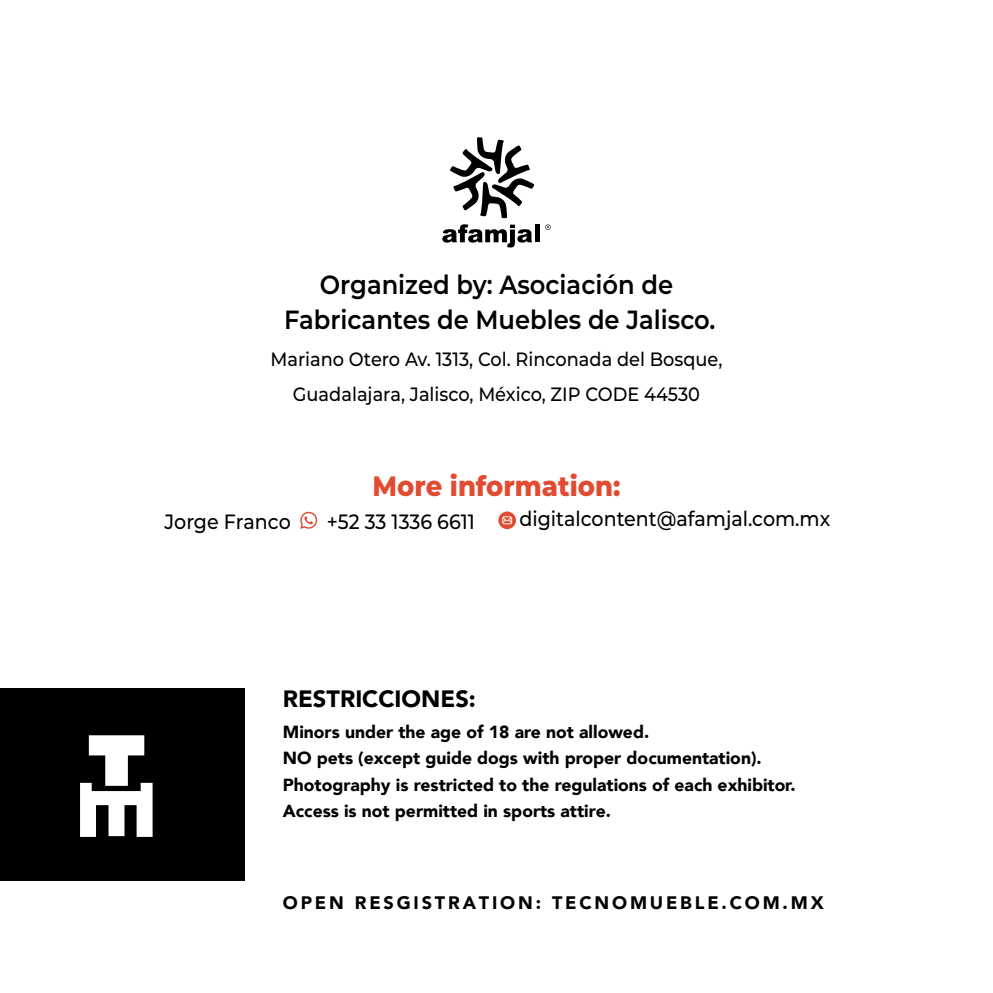
<style>
.page{position:relative;width:993px;height:993px;background:#fff}
.page>*{position:absolute;margin:0;border:0;box-sizing:border-box;transform-origin:0 0}
.t1{font:800 28px "Montserrat";color:#e04b31;scale:.92 1}
.t2{font:600 26.25px/35px "Montserrat";color:#000;text-align:center;scale:.92 1}
.t3{font:900 23.62px "Avenir";color:#000}
.t4{font:500 20.65px "Montserrat";color:#000;scale:.92 1}
.t5{font:500 19.25px/35px "Montserrat";color:#000;text-align:center;scale:.92 1}
.t6{font:900 18.03px "Avenir";letter-spacing:.155em;color:#000}
.t7{font:900 17.5px/26.2px "Avenir";color:#000}
</style>
<div class="page">
<svg style="left:442px;top:137px;width:93px;height:110px"></svg>
<div style="left:534px;top:224px;width:5px;height:18px;background:#000"></div>
<svg style="left:545px;top:224px;width:5px;height:6px"></svg>
<div style="left:0;top:687px;width:245px;height:192px;background:#000"></div>
<svg style="left:80px;top:735px;width:72px;height:101px"></svg>
<svg style="left:498px;top:511px;width:18px;height:18px"></svg>
<svg style="left:502px;top:516px;width:10px;height:8px"></svg>
<svg style="left:300px;top:511px;width:17px;height:17px"></svg>
<h2 class="t2" style="left:284px;top:266px;width:470px">Organized by: Asociación de<br>Fabricantes de Muebles de Jalisco.</h2>
<p class="t5" style="left:270px;top:341px;width:493px">Mariano Otero Av. 1313, Col. Rinconada del Bosque,<br>Guadalajara, Jalisco, México, ZIP CODE 44530</p>
<h1 class="t1" style="left:372px;top:465px;width:270px">More information:</h1>
<p class="t4" style="left:164px;top:506px;width:139px">Jorge Franco</p>
<p class="t4" style="left:326px;top:506px;width:162px">+52 33 1336 6611</p>
<p class="t4" style="left:519px;top:503px;width:339px">digitalcontent@afamjal.com.mx</p>
<h3 class="t3" style="left:283px;top:678px;width:194px">RESTRICCIONES:</h3>
<p class="t7" style="left:283px;top:718px;width:514px">Minors under the age of 18 are not allowed.<br>NO pets (except guide dogs with proper documentation).<br>Photography is restricted to the regulations of each exhibitor.<br>Access is not permitted in sports attire.</p>
<p class="t6" style="left:283px;top:887px;width:542px">OPEN RESGISTRATION: TECNOMUEBLE.COM.MX</p>
</div>
